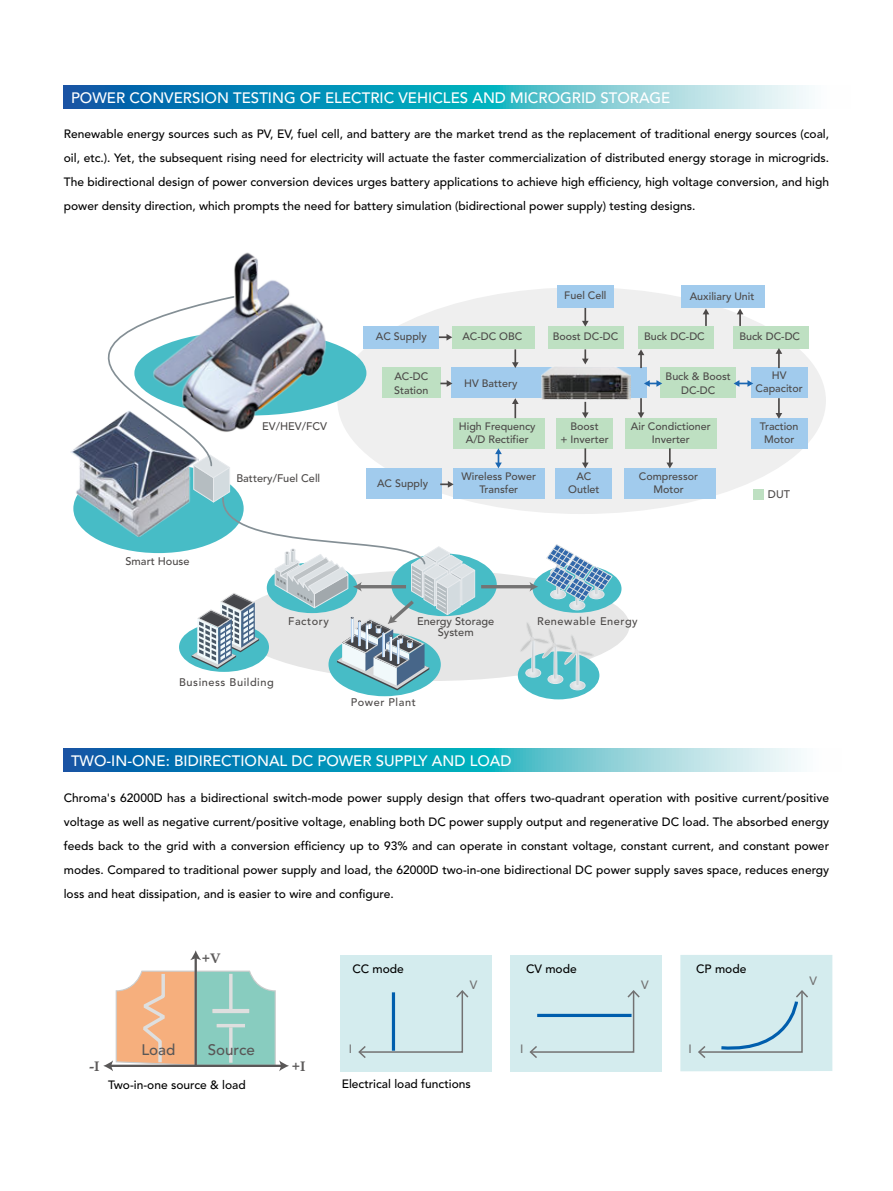
<style>
.page{position:relative;width:893px;height:1191px;background:#fff}
.page>*{position:absolute;margin:0;border:0;box-sizing:border-box;transform-origin:0 0}
.t1{font:500 15.15px "Avenir";color:#595757}
.t2{font:500 15px "Avenir";color:#fff}
.t3{font:700 13.8px "Book Antiqua";color:#5c5a5a}
.t4{font:500 12px/24px "Avenir";color:#000;text-align:justify}
.t5{font:500 12px "Avenir";color:#727171}
.t6{font:500 10.95px/11.1px "Avenir";color:#4c4948;text-align:center}
.t7{font:500 10.95px "Avenir";letter-spacing:.05em;color:#4c4948}
.t8{font:500 10.65px/13.4px "Avenir";color:#4c4948;text-align:center}
</style>
<div class="page">
<svg style="left:64px;top:748px;width:737px;height:23px;background:#42a8c5"></svg>
<svg style="left:64px;top:85px;width:745px;height:23px;background:#42a8c5"></svg>
<div style="left:234px;top:570px;width:395px;height:111px;background:#e6e6e6;border-radius:50%"></div>
<div style="left:337px;top:287px;width:489px;height:227px;background:#efefef;border-radius:50%"></div>
<div style="left:533px;top:565px;width:88px;height:48px;background:#47bcc6;border-radius:50%"></div>
<div style="left:518px;top:651px;width:81px;height:48px;background:#47bcc6;border-radius:50%"></div>
<svg style="left:546px;top:544px;width:67px;height:66px"></svg>
<svg style="left:520px;top:623px;width:74px;height:67px"></svg>
<div style="left:391px;top:553px;width:106px;height:63px;background:#47bcc6;border-radius:50%"></div>
<div style="left:328px;top:632px;width:113px;height:64px;background:#47bcc6;border-radius:50%"></div>
<img style="left:234px;top:252px;width:56px;height:43px">
<hr style="left:481px;top:585px;width:51px;height:3px;background:#747373">
<svg style="left:530px;top:582px;width:8px;height:9px"></svg>
<div style="left:451px;top:367px;width:195px;height:31px;background:#a1cbed"></div>
<div style="left:557px;top:285px;width:57px;height:22px;background:#a1cbed"></div>
<div style="left:555px;top:468px;width:57px;height:31px;background:#a1cbed"></div>
<div style="left:452px;top:326px;width:82px;height:22px;background:#bee0c2"></div>
<div style="left:753px;top:489px;width:11px;height:11px;background:#bee0c2"></div>
<div style="left:681px;top:285px;width:83px;height:23px;background:#a1cbed"></div>
<div style="left:548px;top:326px;width:75px;height:22px;background:#bee0c2"></div>
<div style="left:638px;top:326px;width:75px;height:22px;background:#bee0c2"></div>
<div style="left:733px;top:326px;width:76px;height:22px;background:#bee0c2"></div>
<div style="left:453px;top:468px;width:91px;height:31px;background:#a1cbed"></div>
<div style="left:625px;top:468px;width:91px;height:31px;background:#a1cbed"></div>
<div style="left:453px;top:418px;width:91px;height:30px;background:#bee0c2"></div>
<div style="left:751px;top:367px;width:57px;height:31px;background:#a1cbed"></div>
<div style="left:751px;top:418px;width:57px;height:30px;background:#a1cbed"></div>
<div style="left:556px;top:418px;width:57px;height:30px;background:#bee0c2"></div>
<div style="left:660px;top:367px;width:76px;height:31px;background:#bee0c2"></div>
<div style="left:626px;top:418px;width:91px;height:30px;background:#bee0c2"></div>
<svg style="left:512px;top:349px;width:7px;height:19px"></svg>
<svg style="left:512px;top:398px;width:7px;height:20px"></svg>
<svg style="left:495px;top:448px;width:7px;height:20px"></svg>
<svg style="left:582px;top:402px;width:7px;height:16px"></svg>
<svg style="left:582px;top:448px;width:7px;height:20px"></svg>
<svg style="left:666px;top:448px;width:7px;height:20px"></svg>
<svg style="left:638px;top:398px;width:6px;height:20px"></svg>
<svg style="left:582px;top:349px;width:7px;height:15px"></svg>
<svg style="left:582px;top:308px;width:7px;height:19px"></svg>
<svg style="left:638px;top:349px;width:6px;height:19px"></svg>
<svg style="left:703px;top:309px;width:6px;height:17px"></svg>
<svg style="left:737px;top:308px;width:6px;height:18px"></svg>
<svg style="left:776px;top:348px;width:6px;height:20px"></svg>
<svg style="left:644px;top:380px;width:18px;height:7px"></svg>
<svg style="left:734px;top:380px;width:19px;height:7px"></svg>
<svg style="left:71px;top:295px;width:404px;height:395px"></svg>
<svg style="left:776px;top:398px;width:6px;height:21px"></svg>
<img style="left:541px;top:367px;width:89px;height:32px">
<svg style="left:103px;top:970px;width:186px;height:101px"></svg>
<hr style="left:195px;top:957px;width:2px;height:108px;background:#595757">
<svg style="left:190px;top:950px;width:11px;height:10px"></svg>
<div style="left:340px;top:955px;width:152px;height:116px;background:#d4ecee"></div>
<svg style="left:358px;top:990px;width:111px;height:68px"></svg>
<hr style="left:392px;top:992px;width:3px;height:58px;background:#005ead">
<div style="left:510px;top:955px;width:152px;height:116px;background:#d4ecee"></div>
<div style="left:680px;top:955px;width:152px;height:116px;background:#d4ecee"></div>
<svg style="left:529px;top:990px;width:111px;height:68px"></svg>
<svg style="left:698px;top:990px;width:110px;height:68px"></svg>
<svg style="left:537px;top:1013px;width:94px;height:4px"></svg>
<p class="t2" style="left:71px;top:91px;width:601px">POWER CONVERSION TESTING OF ELECTRIC VEHICLES AND MICROGRID STORAGE</p>
<p class="t4" style="left:64px;top:123px;width:767px">Renewable energy sources such as PV, EV, fuel cell, and battery are the market trend as the replacement of traditional energy sources (coal, oil, etc.). Yet, the subsequent rising need for electricity will actuate the faster commercialization of distributed energy storage in microgrids.<br>The bidirectional design of power conversion devices urges battery applications to achieve high efficiency, high voltage conversion, and high power density direction, which prompts the need for battery simulation (bidirectional power supply) testing designs.</p>
<p class="t6" style="left:262px;top:422px;width:66px">EV/HEV/FCV</p>
<p class="t6" style="left:236px;top:474px;width:85px">Battery/Fuel Cell</p>
<p class="t8" style="left:564px;top:290px;width:44px">Fuel Cell</p>
<p class="t8" style="left:690px;top:290px;width:66px">Auxiliary Unit</p>
<p class="t8" style="left:376px;top:331px;width:52px">AC Supply</p>
<p class="t8" style="left:462px;top:331px;width:62px">AC-DC OBC</p>
<p class="t8" style="left:553px;top:331px;width:67px">Boost DC-DC</p>
<p class="t8" style="left:644px;top:331px;width:62px">Buck DC-DC</p>
<p class="t8" style="left:739px;top:331px;width:62px">Buck DC-DC</p>
<p class="t8" style="left:394px;top:371px;width:36px;text-align:left">AC-DC<br>Station</p>
<p class="t8" style="left:464px;top:378px;width:55px">HV Battery</p>
<p class="t8" style="left:459px;top:420px;width:78px">High Frequency<br>A/D Rectifier</p>
<p class="t8" style="left:560px;top:420px;width:50px">Boost<br>+ Inverter</p>
<p class="t8" style="left:666px;top:371px;width:67px">Buck &amp; Boost<br>DC-DC</p>
<p class="t8" style="left:631px;top:420px;width:81px">Air Condictioner<br>Inverter</p>
<p class="t8" style="left:756px;top:370px;width:49px">HV<br>Capacitor</p>
<p class="t8" style="left:760px;top:420px;width:40px">Traction<br>Motor</p>
<p class="t8" style="left:377px;top:477px;width:52px">AC Supply</p>
<p class="t8" style="left:462px;top:471px;width:76px">Wireless Power<br>Transfer</p>
<p class="t8" style="left:639px;top:471px;width:61px">Compressor<br>Motor</p>
<p class="t8" style="left:568px;top:471px;width:33px">AC<br>Outlet</p>
<p class="t6" style="left:768px;top:489px;width:24px">DUT</p>
<p class="t6" style="left:126px;top:557px;width:66px">Smart House</p>
<p class="t7" style="left:288px;top:616px;width:42px">Factory</p>
<p class="t7" style="left:179px;top:677px;width:96px">Business Building</p>
<p class="t6" style="left:417px;top:617px;width:79px">Energy Storage<br>System</p>
<p class="t7" style="left:351px;top:698px;width:67px">Power Plant</p>
<p class="t7" style="left:537px;top:616px;width:102px">Renewable Energy</p>
<p class="t2" style="left:71px;top:755px;width:442px">TWO-IN-ONE: BIDIRECTIONAL DC POWER SUPPLY AND LOAD</p>
<p class="t4" style="left:64px;top:787px;width:767px">Chroma's 62000D has a bidirectional switch-mode power supply design that offers two-quadrant operation with positive current/positive voltage as well as negative current/positive voltage, enabling both DC power supply output and regenerative DC load. The absorbed energy feeds back to the grid with a conversion efficiency up to 93% and can operate in constant voltage, constant current, and constant power modes. Compared to traditional power supply and load, the 62000D two-in-one bidirectional DC power supply saves space, reduces energy loss and heat dissipation, and is easier to wire and configure.</p>
<p class="t3" style="left:202px;top:950px;width:21px">+V</p>
<p class="t1" style="left:141px;top:1040px;width:36px">Load</p>
<p class="t1" style="left:208px;top:1040px;width:49px">Source</p>
<p class="t3" style="left:90px;top:1057px;width:11px">-I</p>
<p class="t3" style="left:292px;top:1057px;width:15px">+I</p>
<p class="t4" style="left:352px;top:957px;width:53px">CC mode</p>
<p class="t4" style="left:526px;top:957px;width:52px">CV mode</p>
<p class="t4" style="left:696px;top:957px;width:52px">CP mode</p>
<p class="t5" style="left:349px;top:1044px;width:5px">I</p>
<p class="t5" style="left:470px;top:980px;width:9px">V</p>
<p class="t5" style="left:641px;top:980px;width:9px">V</p>
<p class="t5" style="left:520px;top:1044px;width:5px">I</p>
<p class="t5" style="left:688px;top:1044px;width:5px">I</p>
<p class="t4" style="left:108px;top:1073px;width:139px">Two-in-one source &amp; load</p>
<p class="t4" style="left:342px;top:1073px;width:131px">Electrical load functions</p>
<p class="t5" style="left:810px;top:975px;width:9px">V</p>
</div>
